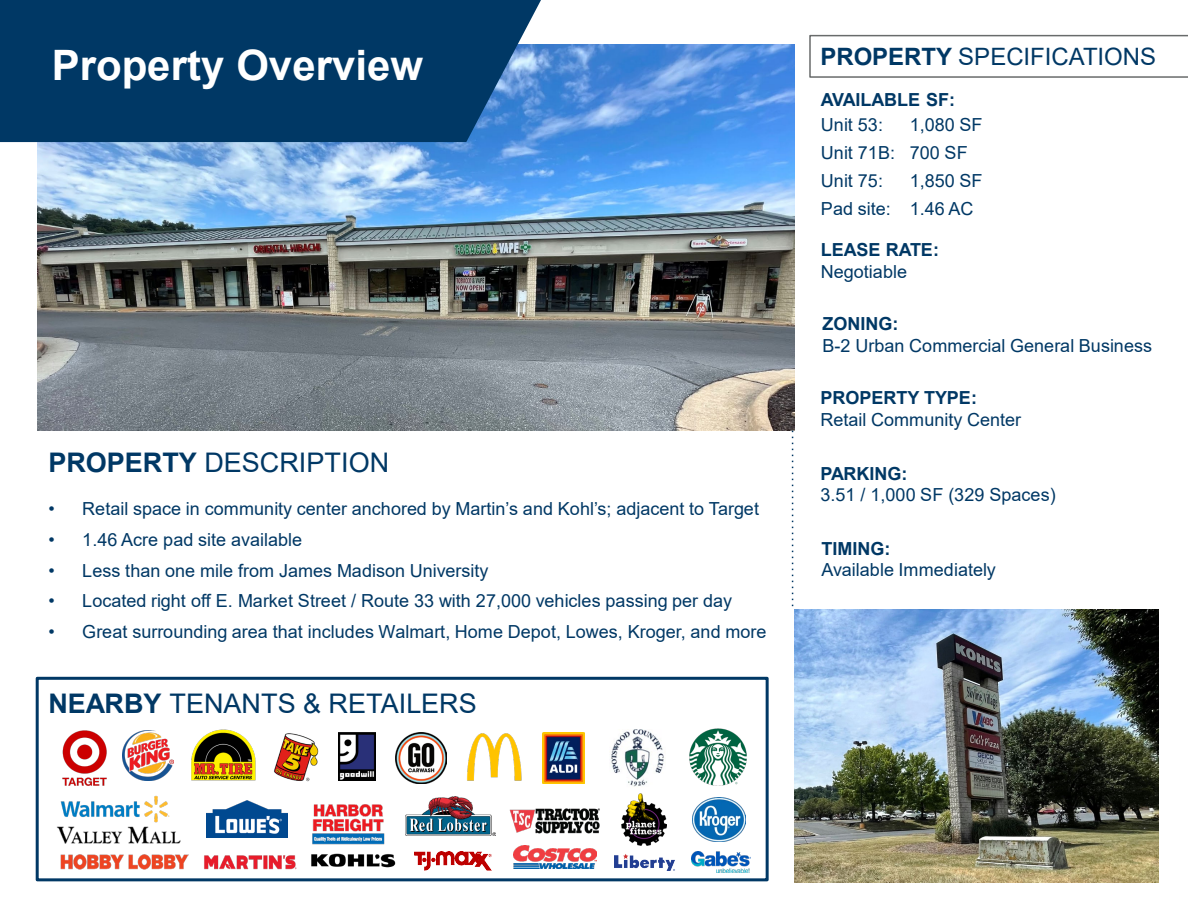
<style>
.page{position:relative;width:1188px;height:918px;background:#fff}
.page>*{position:absolute;margin:0;border:0;box-sizing:border-box;transform-origin:0 0}
.t1{font:700 42px "Arial";color:#fff}
.t2{font:27px "Arial";color:#003865}
.t3{font:24px "Arial";color:#003865}
.t4{font:18px "Arial";letter-spacing:.005em;color:#003865}
.t5{font:700 18px "Arial";color:#003865}
.s1{font-weight:700}
</style>
<div class="page">
<img style="left:37px;top:45px;width:758px;height:386px">
<img style="left:795px;top:610px;width:364px;height:272px">
<svg style="left:792px;top:431px;width:1px;height:176px"></svg>
<svg style="left:809px;top:35px;width:379px;height:43px"></svg>
<div style="left:36px;top:677px;width:733px;height:204px;border:3px solid #003865"></div>
<img style="left:62px;top:730px;width:45px;height:56px">
<img style="left:204px;top:855px;width:93px;height:15px">
<img style="left:311px;top:853px;width:85px;height:15px">
<img style="left:406px;top:796px;width:89px;height:40px">
<img style="left:123px;top:730px;width:50px;height:51px">
<img style="left:191px;top:730px;width:64px;height:51px">
<img style="left:255px;top:733px;width:64px;height:49px">
<img style="left:339px;top:732px;width:37px;height:49px">
<img style="left:509px;top:808px;width:91px;height:26px">
<img style="left:396px;top:732px;width:51px;height:51px">
<img style="left:615px;top:854px;width:60px;height:17px">
<img style="left:56px;top:826px;width:125px;height:18px">
<img style="left:467px;top:733px;width:55px;height:48px">
<img style="left:542px;top:733px;width:43px;height:51px">
<img style="left:611px;top:730px;width:53px;height:57px">
<img style="left:312px;top:804px;width:73px;height:41px">
<img style="left:60px;top:854px;width:128px;height:16px">
<img style="left:689px;top:728px;width:58px;height:58px">
<img style="left:692px;top:798px;width:53px;height:44px">
<img style="left:414px;top:852px;width:78px;height:19px">
<img style="left:622px;top:793px;width:44px;height:53px">
<img style="left:692px;top:852px;width:58px;height:20px">
<img style="left:514px;top:846px;width:82px;height:23px">
<img style="left:60px;top:795px;width:110px;height:28px">
<img style="left:206px;top:800px;width:82px;height:38px">
<div style="left:0;top:0;width:541px;height:142px;background:#003865"></div>
<p class="t1" style="left:52px;top:36px;width:373px">Property Overview</p>
<p class="t2" style="left:48px;top:444px;width:342px"><span class="s1">PROPERTY</span> DESCRIPTION</p>
<p class="t4" style="left:48px;top:497px;width:712px">• Retail space in community center anchored by Martin’s and Kohl’s; adjacent to Target</p>
<p class="t4" style="left:48px;top:527px;width:255px">• 1.46 Acre pad site available</p>
<p class="t4" style="left:48px;top:558px;width:442px">• Less than one mile from James Madison University</p>
<p class="t4" style="left:48px;top:588px;width:685px">• Located right off E. Market Street / Route 33 with 27,000 vehicles passing per day</p>
<p class="t4" style="left:48px;top:619px;width:720px">• Great surrounding area that includes Walmart, Home Depot, Lowes, Kroger, and more</p>
<p class="t2" style="left:48px;top:685px;width:430px"><span class="s1">NEARBY</span> TENANTS &amp; RETAILERS</p>
<p class="t3" style="left:820px;top:40px;width:337px"><span class="s1">PROPERTY</span> SPECIFICATIONS</p>
<p class="t5" style="left:821px;top:87px;width:136px">AVAILABLE SF:</p>
<p class="t4" style="left:821px;top:112px;width:64px">Unit 53:</p>
<p class="t4" style="left:910px;top:112px;width:74px">1,080 SF</p>
<p class="t4" style="left:821px;top:140px;width:148px">Unit 71B: 700 SF</p>
<p class="t4" style="left:821px;top:168px;width:64px">Unit 75:</p>
<p class="t4" style="left:910px;top:168px;width:74px">1,850 SF</p>
<p class="t4" style="left:821px;top:196px;width:154px">Pad site: 1.46 AC</p>
<p class="t5" style="left:821px;top:237px;width:120px">LEASE RATE:</p>
<p class="t4" style="left:821px;top:259px;width:88px">Negotiable</p>
<p class="t5" style="left:823px;top:311px;width:78px">ZONING:</p>
<p class="t4" style="left:823px;top:333px;width:331px">B-2 Urban Commercial General Business</p>
<p class="t5" style="left:820px;top:385px;width:158px">PROPERTY TYPE:</p>
<p class="t4" style="left:820px;top:407px;width:202px">Retail Community Center</p>
<p class="t5" style="left:820px;top:461px;width:89px">PARKING:</p>
<p class="t4" style="left:820px;top:483px;width:237px">3.51 / 1,000 SF (329 Spaces)</p>
<p class="t5" style="left:821px;top:536px;width:70px">TIMING:</p>
<p class="t4" style="left:821px;top:558px;width:176px">Available Immediately</p>
</div>
